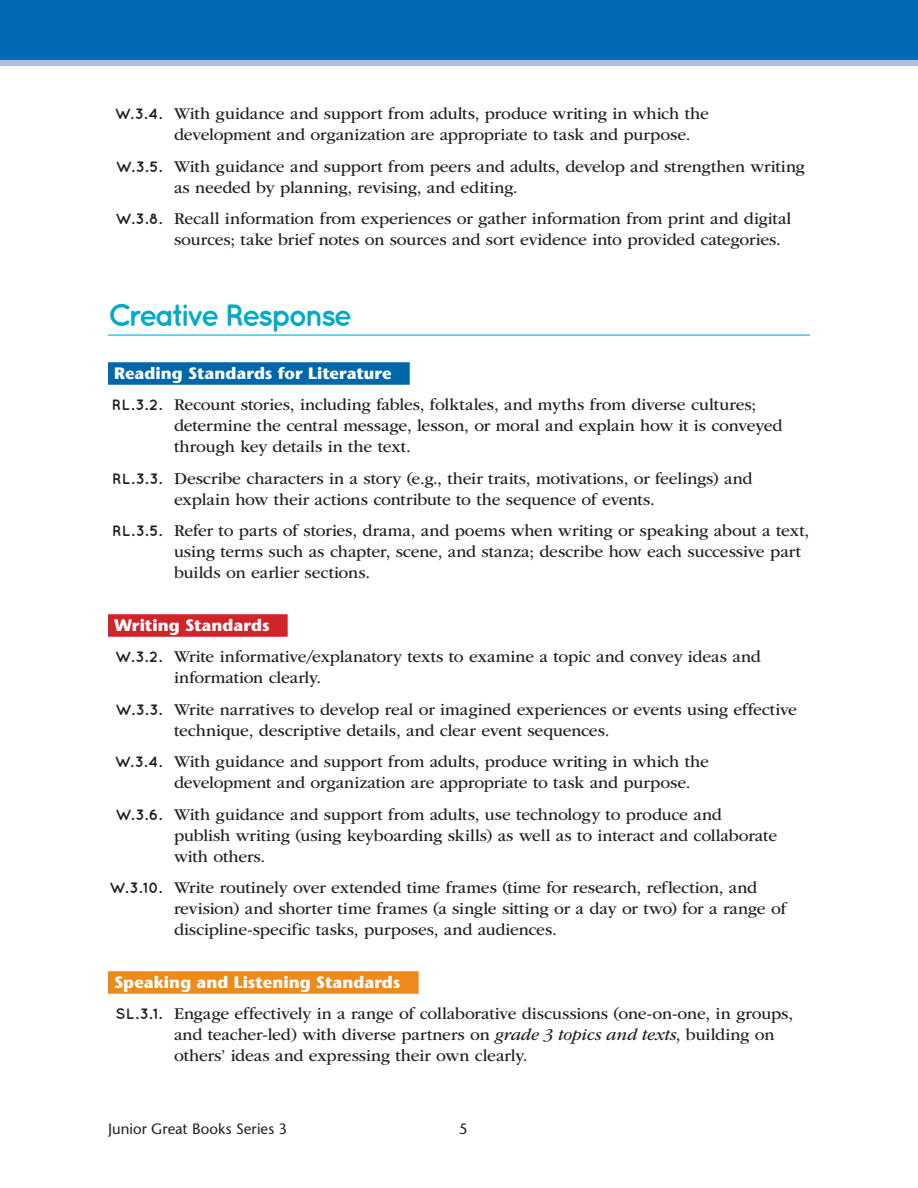
<style>
.page{position:relative;width:918px;height:1188px;background:#fff}
.page>*{position:absolute;margin:0;border:0;box-sizing:border-box;transform-origin:0 0}
.t1{font:700 30.75px "Quicksand";letter-spacing:-.095em;color:#00abc5}
.t2{font:17.25px/21px "ITC Garamond Std";letter-spacing:-.01em;color:#231f20}
.t3{font:700 16.5px "Stone Sans Std";color:#fff}
.t4{font:500 15px "Stone Sans Std";letter-spacing:.005em;color:#231f20}
.s1{font-family:"Quicksand";font-weight:700;font-size:15px}
.s2{font-style:italic}
</style>
<div class="page">
<div style="left:0;top:6px;width:918px;height:60px;background:#adc0e2"></div>
<div style="left:0;top:0;width:918px;height:60px;background:#016ab6"></div>
<hr style="left:108px;top:334px;width:702px;height:2px;background:#00aeef">
<div style="left:108px;top:362px;width:302px;height:23px;background:#0067aa"></div>
<div style="left:108px;top:614px;width:180px;height:23px;background:#d1232a"></div>
<div style="left:108px;top:971px;width:311px;height:23px;background:#ed891d"></div>
<p class="t2" style="left:174px;top:103px;width:536px;text-indent:-59px"><span class="s1">W.3.4.</span> With guidance and support from adults, produce writing in which the development and organization are appropriate to task and purpose.</p>
<p class="t2" style="left:174px;top:156px;width:633px;text-indent:-58px"><span class="s1">W.3.5.</span> With guidance and support from peers and adults, develop and strengthen writing as needed by planning, revising, and editing.</p>
<p class="t2" style="left:174px;top:208px;width:619px;text-indent:-59px"><span class="s1">W.3.8.</span> Recall information from experiences or gather information from print and digital sources; take brief notes on sources and sort evidence into provided categories.</p>
<h1 class="t1" style="left:108px;top:297px;width:246px">Creative Response</h1>
<p class="t3" style="left:114px;top:363px;width:279px">Reading Standards for Literature</p>
<p class="t2" style="left:174px;top:394px;width:610px;text-indent:-62px"><span class="s1">RL.3.2.</span> Recount stories, including fables, folktales, and myths from diverse cultures; determine the central message, lesson, or moral and explain how it is conveyed through key details in the text.</p>
<p class="t2" style="left:174px;top:468px;width:580px;text-indent:-62px"><span class="s1">RL.3.3.</span> Describe characters in a story (e.g., their traits, motivations, or feelings) and explain how their actions contribute to the sequence of events.</p>
<p class="t2" style="left:174px;top:520px;width:637px;text-indent:-62px"><span class="s1">RL.3.5.</span> Refer to parts of stories, drama, and poems when writing or speaking about a text, using terms such as chapter, scene, and stanza; describe how each successive part builds on earlier sections.</p>
<p class="t3" style="left:114px;top:615px;width:157px">Writing Standards</p>
<p class="t2" style="left:174px;top:646px;width:588px;text-indent:-59px"><span class="s1">W.3.2.</span> Write informative/explanatory texts to examine a topic and convey ideas and information clearly.</p>
<p class="t2" style="left:174px;top:699px;width:625px;text-indent:-58px"><span class="s1">W.3.3.</span> Write narratives to develop real or imagined experiences or events using effective technique, descriptive details, and clear event sequences.</p>
<p class="t2" style="left:174px;top:751px;width:536px;text-indent:-59px"><span class="s1">W.3.4.</span> With guidance and support from adults, produce writing in which the development and organization are appropriate to task and purpose.</p>
<p class="t2" style="left:174px;top:804px;width:605px;text-indent:-59px"><span class="s1">W.3.6.</span> With guidance and support from adults, use technology to produce and publish writing (using keyboarding skills) as well as to interact and collaborate with others.</p>
<p class="t2" style="left:174px;top:877px;width:614px;text-indent:-65px"><span class="s1">W.3.10.</span> Write routinely over extended time frames (time for research, reflection, and revision) and shorter time frames (a single sitting or a day or two) for a range of discipline-specific tasks, purposes, and audiences.</p>
<p class="t3" style="left:114px;top:972px;width:288px">Speaking and Listening Standards</p>
<p class="t2" style="left:174px;top:1003px;width:621px;text-indent:-59px"><span class="s1">SL.3.1.</span> Engage effectively in a range of collaborative discussions (one-on-one, in groups, and teacher-led) with diverse partners on <span class="s2">grade 3 topics and texts</span>, building on others’ ideas and expressing their own clearly.</p>
<p class="t4" style="left:108px;top:1120px;width:181px">Junior Great Books Series 3</p>
<p class="t4" style="left:459px;top:1120px;width:10px">5</p>
</div>
